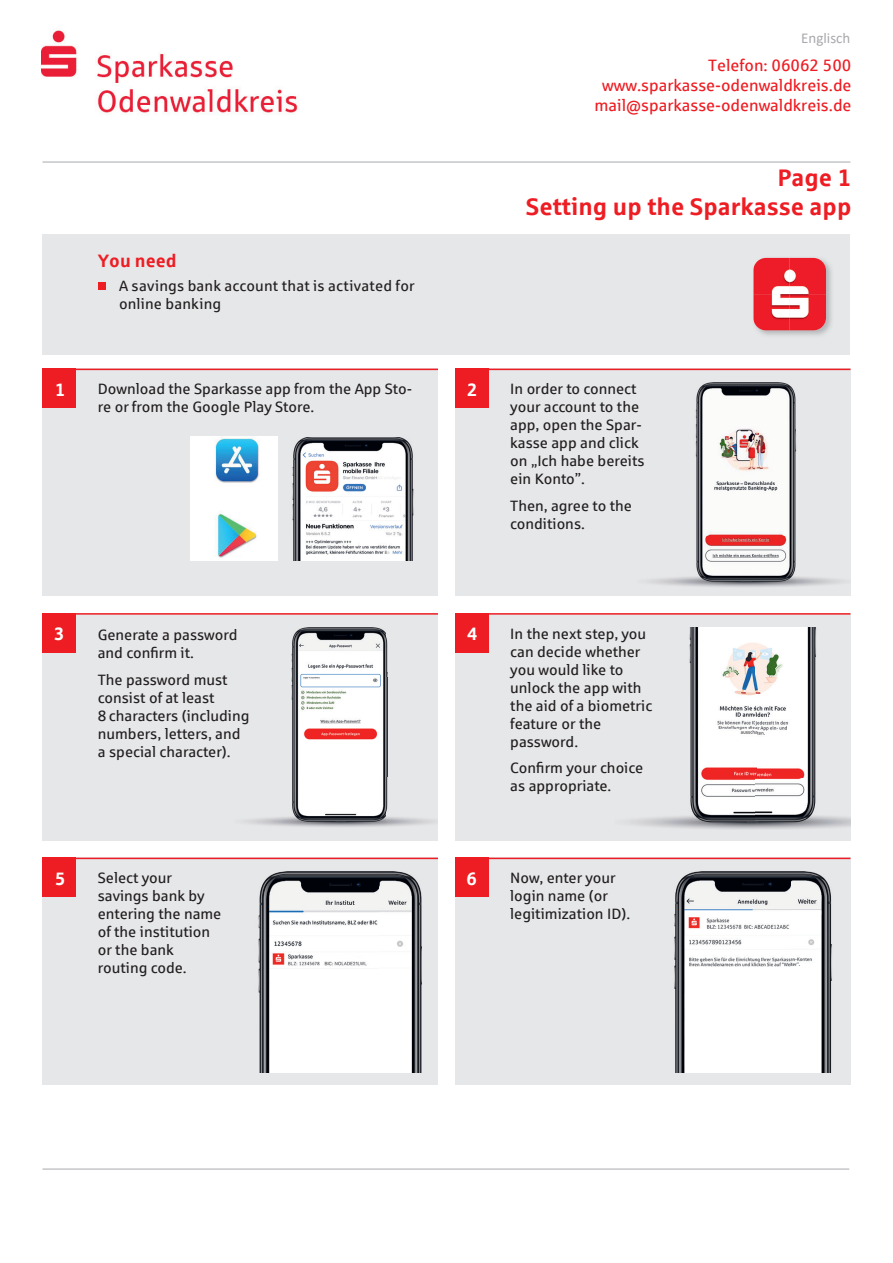
<style>
.page{position:relative;width:893px;height:1263px;background:#fff}
.page>*{position:absolute;margin:0;border:0;box-sizing:border-box;transform-origin:0 0}
.t1{font:700 24px/28.8px "Sparkasse Rg";color:#ee1d23;text-align:right}
.t2{font:700 18px "Sparkasse Rg";color:#ee1d23}
.t3{font:700 18px "Sparkasse Rg";color:#fff}
.t4{font:16.5px/19.8px "Sparkasse Rg";color:#ee1d23;text-align:right}
.t5{font:15px/18px "Sparkasse Rg";color:#231f20}
.t6{font:15px "Calibri";color:#a8a9ad}
</style>
<div class="page">
<hr style="left:43px;top:162px;width:807px;height:1px;background:#a8a9ad">
<hr style="left:43px;top:1169px;width:806px;height:1px;background:#a8a9ad">
<div style="left:43px;top:369px;width:395px;height:227px;background:#e6e7e9"></div>
<div style="left:43px;top:613px;width:395px;height:228px;background:#e6e7e9"></div>
<div style="left:455px;top:369px;width:395px;height:227px;background:#e6e7e9"></div>
<div style="left:455px;top:613px;width:395px;height:228px;background:#e6e7e9"></div>
<div style="left:43px;top:858px;width:395px;height:227px;background:#e6e7e9"></div>
<div style="left:43px;top:369px;width:33px;height:39px;background:#ee1d23"></div>
<div style="left:43px;top:613px;width:33px;height:39px;background:#ee1d23"></div>
<div style="left:455px;top:613px;width:33px;height:39px;background:#ee1d23"></div>
<div style="left:455px;top:369px;width:33px;height:39px;background:#ee1d23"></div>
<hr style="left:61px;top:369px;width:377px;height:1px;background:#ee1d23">
<hr style="left:61px;top:613px;width:377px;height:2px;background:#ee1d23">
<div style="left:43px;top:234px;width:807px;height:121px;background:#e6e7e9"></div>
<div style="left:43px;top:858px;width:33px;height:39px;background:#ee1d23"></div>
<hr style="left:473px;top:369px;width:377px;height:1px;background:#ee1d23">
<hr style="left:473px;top:613px;width:377px;height:2px;background:#ee1d23">
<hr style="left:61px;top:858px;width:377px;height:1px;background:#ee1d23">
<div style="left:455px;top:858px;width:395px;height:227px;background:#e6e7e9"></div>
<div style="left:455px;top:858px;width:33px;height:39px;background:#ee1d23"></div>
<hr style="left:471px;top:858px;width:379px;height:1px;background:#ee1d23">
<img style="left:41px;top:30px;width:257px;height:83px">
<img style="left:191px;top:436px;width:87px;height:125px">
<img style="left:292px;top:437px;width:122px;height:124px">
<img style="left:850px;top:383px;width:1px;height:205px">
<img style="left:649px;top:383px;width:192px;height:204px">
<img style="left:244px;top:627px;width:191px;height:200px">
<img style="left:629px;top:627px;width:221px;height:202px">
<img style="left:758px;top:257px;width:74px;height:79px">
<img style="left:753px;top:258px;width:73px;height:72px">
<img style="left:258px;top:872px;width:164px;height:200px">
<img style="left:674px;top:872px;width:158px;height:200px">
<div style="left:98px;top:283px;width:7px;height:7px;background:#ee1d23"></div>
<p class="t6" style="left:801px;top:27px;width:51px">Englisch</p>
<p class="t4" style="left:594px;top:55px;width:259px">Telefon: 06062 500 www.sparkasse-odenwaldkreis.de mail@sparkasse-odenwaldkreis.de</p>
<p class="t3" style="left:55px;top:378px;width:12px">1</p>
<p class="t2" style="left:98px;top:249px;width:80px">You need</p>
<p class="t5" style="left:119px;top:276px;width:297px">A savings bank account that is activated for online banking</p>
<h1 class="t1" style="left:526px;top:162px;width:327px">Page 1<br>Setting up the Sparkasse app</h1>
<p class="t3" style="left:467px;top:378px;width:12px">2</p>
<p class="t5" style="left:98px;top:379px;width:316px">Download the Sparkasse app from the App Sto&shy;re or from the Google Play Store.</p>
<p class="t5" style="left:510px;top:379px;width:136px">In order to connect your account to the app, open the Spar&shy;kasse app and click on „Ich habe bereits ein Konto”.</p>
<p class="t5" style="left:510px;top:496px;width:123px">Then, agree to the conditions.</p>
<p class="t3" style="left:54px;top:622px;width:12px">3</p>
<p class="t3" style="left:467px;top:622px;width:12px">4</p>
<p class="t5" style="left:98px;top:626px;width:141px">Generate a password and confirm it.</p>
<p class="t5" style="left:98px;top:670px;width:153px">The password must consist of at least<br>8 characters (including numbers, letters, and a special character).</p>
<p class="t5" style="left:510px;top:624px;width:144px">In the next step, you can decide whether you would like to unlock the app with the aid of a biometric feature or the password.</p>
<p class="t5" style="left:510px;top:758px;width:134px">Confirm your choice as appropriate.</p>
<p class="t5" style="left:98px;top:868px;width:125px">Select your savings bank by entering the name of the institution or the bank routing code.</p>
<p class="t5" style="left:510px;top:868px;width:121px">Now, enter your login name (or legitimization ID).</p>
<p class="t3" style="left:55px;top:867px;width:12px">5</p>
<p class="t3" style="left:467px;top:867px;width:12px">6</p>
</div>
